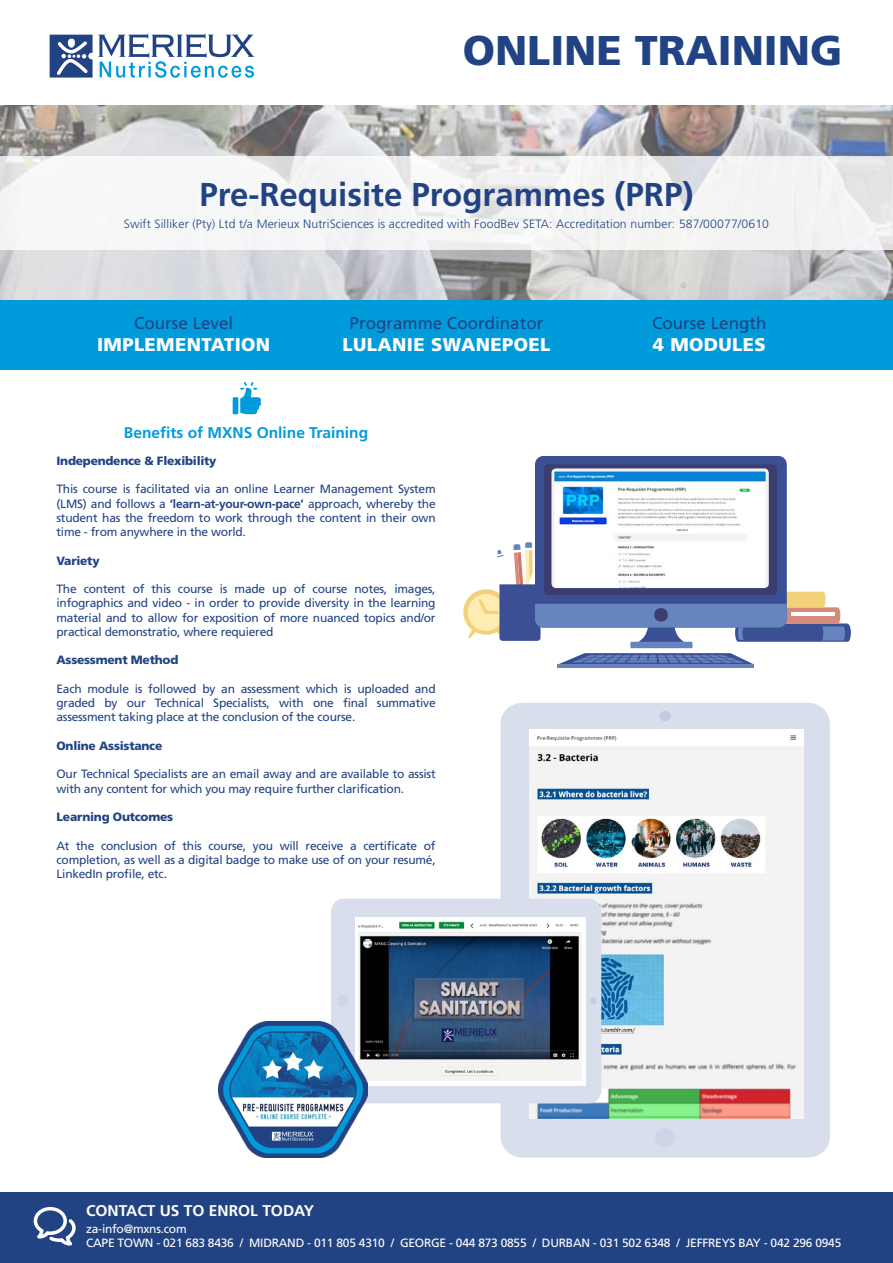
<style>
.page{position:relative;width:893px;height:1263px;background:#fff}
.page>*{position:absolute;margin:0;border:0;box-sizing:border-box;transform-origin:0 0}
.t1{font:900 41.55px "Frutiger LT Std";color:#224383}
.t2{font:700 33px "Frutiger LT Std";color:#224383}
.t3{font:900 18.45px "Frutiger LT Std";letter-spacing:.02em;color:#fff}
.t4{font:16.95px "Frutiger LT Std";color:#224383}
.t5{font:700 15.45px "Frutiger LT Std";color:#009bdb}
.t6{font:700 15.45px "Frutiger LT Std";color:#fff}
.t7{font:12px/14.2px "Frutiger LT Std";letter-spacing:-.02em;color:#224383;text-align:justify}
.t8{font:12px/14.4px "Frutiger LT Std";letter-spacing:-.02em;color:#fff}
.t9{font:300 12px "Frutiger LT Std";letter-spacing:.01em;color:#224383}
.t10{font:900 12px "Frutiger LT Std";letter-spacing:-.02em;color:#224383}
.s1{font-weight:700}
</style>
<div class="page">
<img style="left:0;top:106px;width:893px;height:194px">
<div style="left:0;top:1193px;width:893px;height:70px;background:#224383"></div>
<svg style="left:0;top:156px;width:893px;height:94px;fill:#f5f5f5"></svg>
<div style="left:0;top:300px;width:893px;height:69px;background:#009bdb"></div>
<svg style="left:50px;top:34px;width:204px;height:44px"></svg>
<svg style="left:34px;top:1207px;width:42px;height:38px"></svg>
<div style="left:535px;top:456px;width:252px;height:171px;background:#3b4f94;border-radius:8px"></div>
<svg style="left:463px;top:542px;width:388px;height:103px"></svg>
<div style="left:630px;top:642px;width:62px;height:6px;background:#6685bf"></div>
<div style="left:544px;top:464px;width:233px;height:131px;background:#3b3d70;border-radius:4px"></div>
<hr style="left:558px;top:664px;width:196px;height:4px;background:#6685bf">
<div style="left:654px;top:608px;width:14px;height:13px;background:#3b3d70;border-radius:6px"></div>
<svg style="left:559px;top:653px;width:194px;height:11px;background:#657bb2"></svg>
<img style="left:551px;top:468px;width:218px;height:120px">
<div style="left:500px;top:703px;width:330px;height:454px;background:#d9deed;border-radius:21px"></div>
<div style="left:660px;top:711px;width:11px;height:10px;background:#bfcce3;border-radius:50%"></div>
<div style="left:655px;top:1128px;width:20px;height:19px;background:#ccd6e8;border-radius:50%"></div>
<img style="left:530px;top:730px;width:274px;height:388px">
<div style="left:331px;top:899px;width:270px;height:204px;background:#d9deed;border-radius:13px"></div>
<div style="left:590px;top:997px;width:6px;height:7px;background:#bfcce3;border-radius:50%"></div>
<div style="left:337px;top:995px;width:11px;height:12px;background:#ccd6e8;border-radius:50%"></div>
<div style="left:355px;top:917px;width:230px;height:169px;background:#fff"></div>
<img style="left:358px;top:921px;width:223px;height:159px">
<img style="left:219px;top:1022px;width:148px;height:135px">
<div style="left:233px;top:397px;width:5px;height:17px;background:#009bdb"></div>
<svg style="left:240px;top:382px;width:21px;height:32px"></svg>
<h1 class="t1" style="left:463px;top:25px;width:381px">ONLINE TRAINING</h1>
<h2 class="t2" style="left:199px;top:175px;width:495px">Pre-Requisite Programmes (PRP)</h2>
<p class="t9" style="left:124px;top:217px;width:647px">Swift Silliker (Pty) Ltd t/a Merieux NutriSciences is accredited with FoodBev SETA: Accreditation number: 587/00077/0610</p>
<h3 class="t4" style="left:134px;top:313px;width:101px">Course Level</h3>
<h3 class="t3" style="left:97px;top:333px;width:175px">IMPLEMENTATION</h3>
<h3 class="t4" style="left:350px;top:313px;width:195px">Programme Coordinator</h3>
<h3 class="t3" style="left:343px;top:333px;width:209px">LULANIE SWANEPOEL</h3>
<p class="t5" style="left:124px;top:423px;width:246px">Benefits of MXNS Online Training</p>
<p class="t10" style="left:56px;top:453px;width:162px">Independence &amp; Flexibility</p>
<p class="t7" style="left:56px;top:482px;width:381px">This course is facilitated via an online Learner Management System (LMS) and follows a <span class="s1">‘learn-at-your-own-pace’</span> approach, whereby the student has the freedom to work through the content in their own time - from anywhere in the world.</p>
<p class="t10" style="left:56px;top:553px;width:45px">Variety</p>
<p class="t7" style="left:56px;top:582px;width:381px">The content of this course is made up of course notes, images, infographics and video - in order to provide diversity in the learning material and to allow for exposition of more nuanced topics and/or practical demonstratio, where requiered</p>
<p class="t10" style="left:56px;top:653px;width:123px">Assessment Method</p>
<p class="t7" style="left:56px;top:682px;width:381px">Each module is followed by an assessment which is uploaded and graded by our Technical Specialists, with one final summative assessment taking place at the conclusion of the course.</p>
<p class="t10" style="left:56px;top:738px;width:107px">Online Assistance</p>
<p class="t7" style="left:56px;top:767px;width:381px">Our Technical Specialists are an email away and are available to assist with any content for which you may require further clarification.</p>
<p class="t10" style="left:56px;top:810px;width:118px">Learning Outcomes</p>
<p class="t7" style="left:56px;top:838px;width:381px">At the conclusion of this course, you will receive a certificate of completion, as well as a digital badge to make use of on your resumé, LinkedIn profile, etc.</p>
<h3 class="t4" style="left:652px;top:313px;width:116px">Course Length</h3>
<h3 class="t3" style="left:653px;top:333px;width:115px">4 MODULES</h3>
<p class="t6" style="left:86px;top:1202px;width:230px">CONTACT US TO ENROL TODAY</p>
<p class="t8" style="left:86px;top:1221px;width:757px">za-info@mxns.com<br>CAPE TOWN - 021 683 8436 / MIDRAND - 011 805 4310 / GEORGE - 044 873 0855 / DURBAN - 031 502 6348 / JEFFREYS BAY - 042 296 0945</p>
</div>
